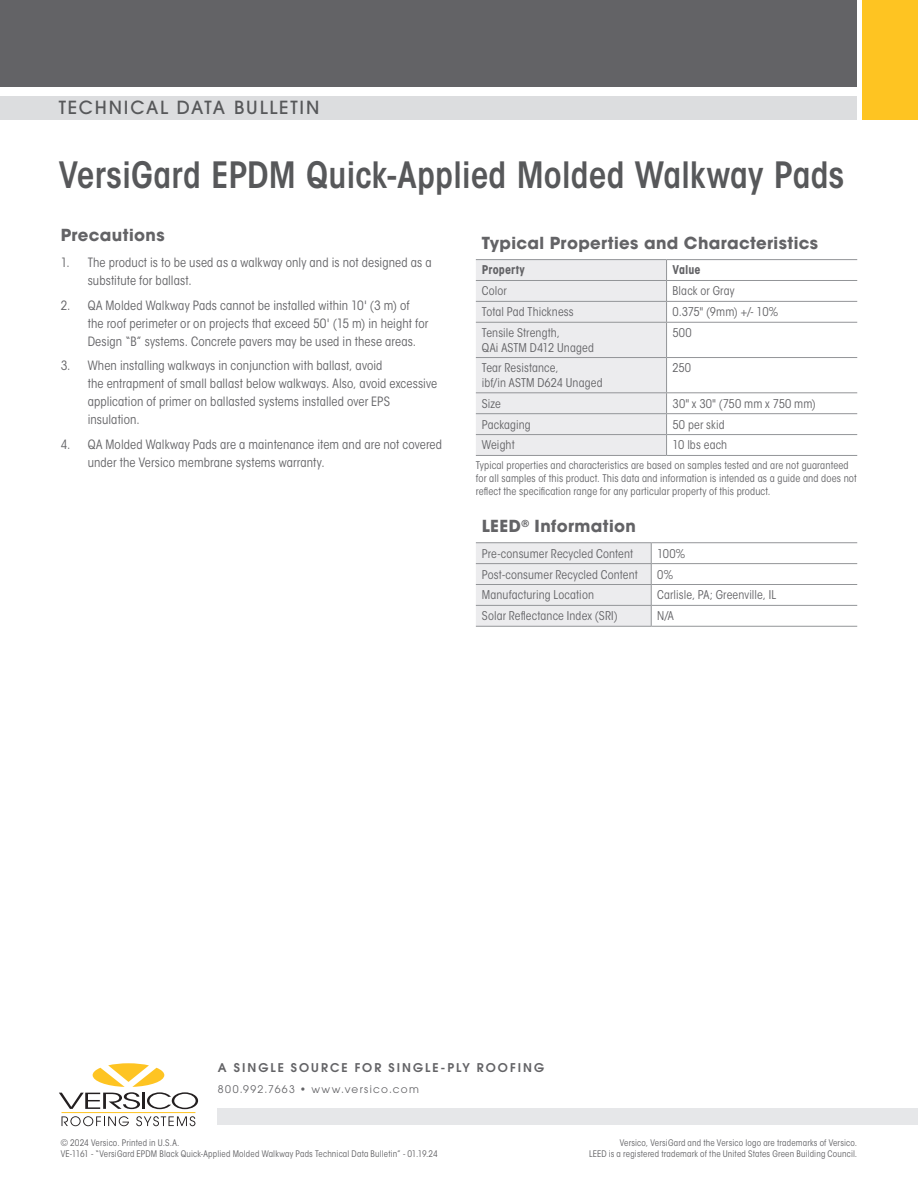
<style>
.page{position:relative;width:918px;height:1188px;background:#fff}
.page>*{position:absolute;margin:0;border:0;box-sizing:border-box;transform-origin:0 0}
.t1{font:600 condensed 36px "ITC Avant Garde Std";color:#57585a}
.t2{font:500 18px "ITC Avant Garde Std";letter-spacing:.1em;color:#57585a}
.Body_Copy{font:700 16.5px "ITC Avant Garde Std";letter-spacing:.02em;color:#636366}
.t3{font:condensed 12.75px/18px "ITC Avant Garde Std";letter-spacing:.01em;color:#636366}
.t4{font:condensed 12px/14.4px "ITC Avant Garde Std";letter-spacing:.01em;color:#636366}
.t5{font:600 12px "ITC Avant Garde Std";letter-spacing:.17em;color:#636366}
.t6{font:700 condensed 12px "ITC Avant Garde Std";letter-spacing:.01em;color:#636366}
.t7{font:condensed 10.5px/12.8px "ITC Avant Garde Std";letter-spacing:.01em;color:#636366}
.t8{font:10.5px "ITC Avant Garde Std";letter-spacing:.13em;color:#636366}
.t9{font:condensed 9px "ITC Avant Garde Std";letter-spacing:.02em;color:#636366}
</style>
<div class="page">
<hr style="left:476px;top:259px;width:191px;height:1px;background:#939598">
<hr style="left:667px;top:259px;width:190px;height:1px;background:#939598">
<hr style="left:667px;top:280px;width:190px;height:1px;background:#939598">
<hr style="left:667px;top:301px;width:190px;height:1px;background:#939598">
<hr style="left:667px;top:322px;width:190px;height:1px;background:#939598">
<hr style="left:667px;top:357px;width:190px;height:1px;background:#939598">
<hr style="left:667px;top:392px;width:190px;height:1px;background:#939598">
<hr style="left:667px;top:413px;width:190px;height:1px;background:#939598">
<hr style="left:667px;top:434px;width:190px;height:1px;background:#939598">
<div style="left:476px;top:260px;width:191px;height:195px;background:#ececee"></div>
<hr style="left:476px;top:455px;width:191px;height:1px;background:#939598">
<hr style="left:667px;top:455px;width:190px;height:1px;background:#939598">
<hr style="left:476px;top:542px;width:175px;height:1px;background:#939598">
<hr style="left:651px;top:542px;width:206px;height:1px;background:#939598">
<hr style="left:651px;top:563px;width:206px;height:1px;background:#939598">
<hr style="left:651px;top:584px;width:206px;height:1px;background:#939598">
<hr style="left:651px;top:605px;width:206px;height:1px;background:#939598">
<svg style="left:476px;top:543px;width:176px;height:83px;background:#e7e7e9"></svg>
<hr style="left:476px;top:626px;width:175px;height:1px;background:#939598">
<hr style="left:651px;top:626px;width:206px;height:1px;background:#939598">
<div style="left:218px;top:1108px;width:700px;height:17px;background:#e6e7e9"></div>
<div style="left:0;top:96px;width:856px;height:23px;background:#dcdddf"></div>
<div style="left:0;top:0;width:856px;height:87px;background:#636366"></div>
<div style="left:863px;top:0;width:55px;height:119px;background:#fec422"></div>
<svg style="left:62px;top:1116px;width:67px;height:10px"></svg>
<svg style="left:136px;top:1116px;width:59px;height:10px"></svg>
<hr style="left:62px;top:1112px;width:133px;height:1px;background:#fec422">
<svg style="left:59px;top:1063px;width:139px;height:46px"></svg>
<p class="t2" style="left:59px;top:95px;width:262px">TECHNICAL DATA BULLETIN</p>
<p class="t1" style="left:59px;top:152px;width:787px">VersiGard EPDM Quick-Applied Molded Walkway Pads</p>
<p class="Body_Copy" style="left:61px;top:224px;width:105px">Precautions</p>
<p class="t3" style="left:88px;top:253px;width:345px;text-indent:-27px">1. The product is to be used as a walkway only and is not designed as a substitute for ballast.</p>
<p class="t3" style="left:88px;top:296px;width:342px;text-indent:-27px">2. QA Molded Walkway Pads cannot be installed within 10' (3 m) of the roof perimeter or on projects that exceed 50' (15 m) in height for<br>Design “B” systems. Concrete pavers may be used in these areas.</p>
<p class="t3" style="left:88px;top:357px;width:351px;text-indent:-27px">3. When installing walkways in conjunction with ballast, avoid<br>the entrapment of small ballast below walkways. Also, avoid excessive application of primer on ballasted systems installed over EPS insulation.</p>
<p class="t3" style="left:88px;top:436px;width:356px;text-indent:-27px">4. QA Molded Walkway Pads are a maintenance item and are not covered under the Versico membrane systems warranty.</p>
<p class="Body_Copy" style="left:482px;top:232px;width:338px">Typical Properties and Characteristics</p>
<p class="t6" style="left:482px;top:262px;width:44px">Property</p>
<p class="t6" style="left:673px;top:262px;width:30px">Value</p>
<p class="t4" style="left:482px;top:284px;width:26px">Color</p>
<p class="t4" style="left:673px;top:284px;width:64px">Black or Gray</p>
<p class="t4" style="left:482px;top:305px;width:93px">Total Pad Thickness</p>
<p class="t4" style="left:673px;top:305px;width:107px">0.375" (9mm) +/- 10%</p>
<p class="t4" style="left:482px;top:326px;width:114px">Tensile Strength,<br>QAi ASTM D412 Unaged</p>
<p class="t4" style="left:673px;top:326px;width:21px">500</p>
<p class="t4" style="left:482px;top:361px;width:122px">Tear Resistance,<br>ibf/in ASTM D624 Unaged</p>
<p class="t4" style="left:673px;top:361px;width:20px">250</p>
<p class="t4" style="left:482px;top:396px;width:21px">Size</p>
<p class="t4" style="left:673px;top:396px;width:145px">30" x 30" (750 mm x 750 mm)</p>
<p class="t4" style="left:482px;top:417px;width:50px">Packaging</p>
<p class="t4" style="left:673px;top:417px;width:54px">50 per skid</p>
<p class="t4" style="left:482px;top:438px;width:34px">Weight</p>
<p class="t4" style="left:673px;top:438px;width:56px">10 lbs each</p>
<p class="t7" style="left:476px;top:459px;width:382px">Typical properties and characteristics are based on samples tested and are not guaranteed for all samples of this product. This data and information is intended as a guide and does not reflect the specification range for any particular property of this product.</p>
<p class="Body_Copy" style="left:482px;top:515px;width:156px">LEED<sup>®</sup> Information</p>
<p class="t4" style="left:482px;top:546px;width:153px">Pre-consumer Recycled Content</p>
<p class="t4" style="left:657px;top:546px;width:30px">100%</p>
<p class="t4" style="left:482px;top:567px;width:157px">Post-consumer Recycled Content</p>
<p class="t4" style="left:657px;top:567px;width:17px">0%</p>
<p class="t4" style="left:482px;top:588px;width:114px">Manufacturing Location</p>
<p class="t4" style="left:657px;top:588px;width:120px">Carlisle, PA; Greenville, IL</p>
<p class="t4" style="left:482px;top:609px;width:137px">Solar Reflectance Index (SRI)</p>
<p class="t4" style="left:657px;top:609px;width:18px">N/A</p>
<p class="t5" style="left:218px;top:1059px;width:328px">A SINGLE SOURCE FOR SINGLE-PLY ROOFING</p>
<p class="t8" style="left:218px;top:1082px;width:203px">800.992.7663 • www.versico.com</p>
<p class="t9" style="left:61px;top:1137px;width:120px">© 2024 Versico. Printed in U.S.A.</p>
<p class="t9" style="left:61px;top:1148px;width:379px">VE-1161 - “VersiGard EPDM Black Quick-Applied Molded Walkway Pads Technical Data Bulletin” - 01.19.24</p>
<p class="t9" style="left:620px;top:1137px;width:239px">Versico, VersiGard and the Versico logo are trademarks of Versico.</p>
<p class="t9" style="left:589px;top:1148px;width:270px">LEED is a registered trademark of the United States Green Building Council.</p>
</div>
